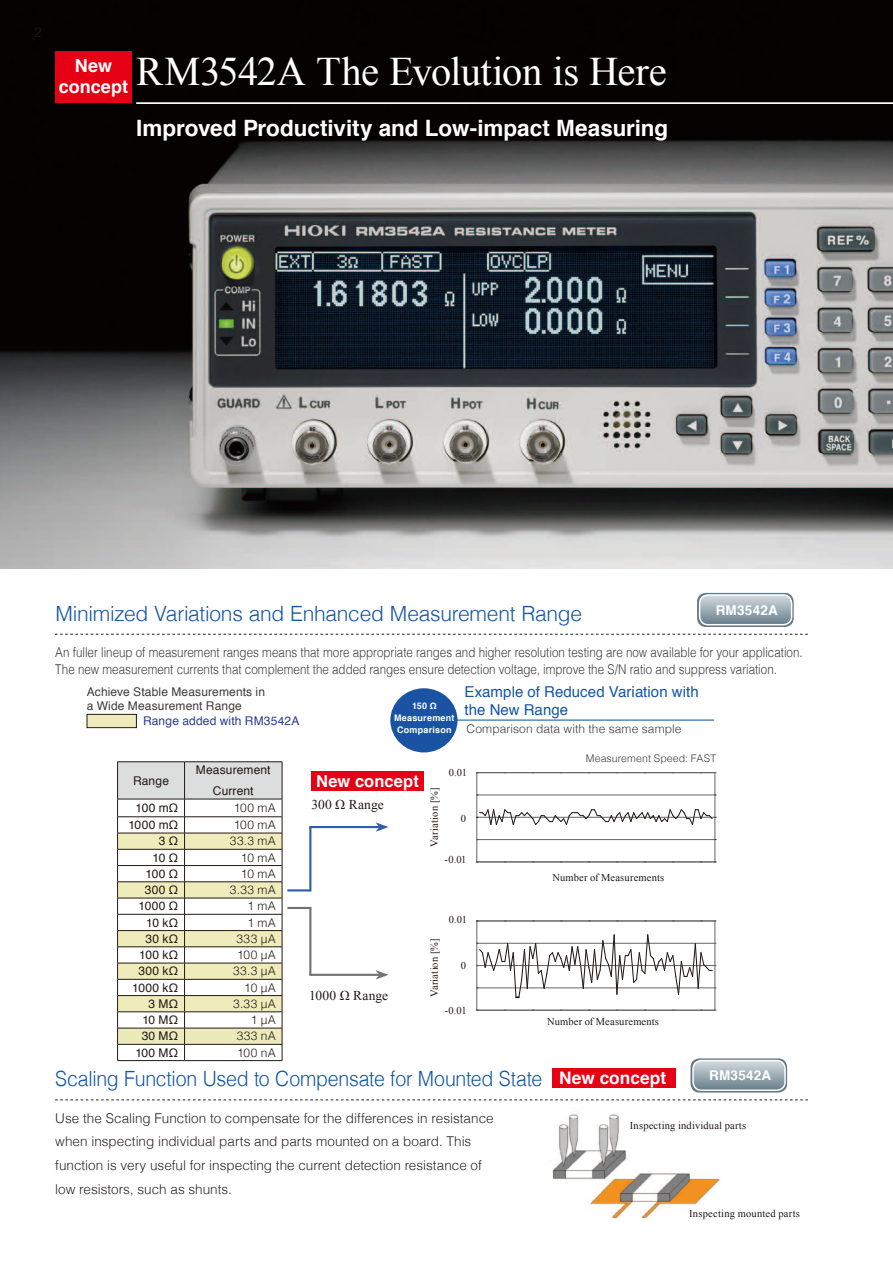
<style>
.page{position:relative;width:893px;height:1263px;background:#fff}
.page>*{position:absolute;margin:0;border:0;box-sizing:border-box;transform-origin:0 0}
.t1{font:40.5px "Times New Roman";letter-spacing:-.015em;color:#fff}
.t2{font:700 22.5px "Helvetica";letter-spacing:-.005em;color:#fff}
.t3{font:300 21px "Helvetica";letter-spacing:-.015em;color:#1456a6}
.t4{font:300 21px "Helvetica";letter-spacing:-.015em;color:#1456a6;scale:.93 1}
.t5{font:700 18px/21px "Helvetica";color:#fff;text-align:center}
.t6{font:700 17.25px "Helvetica";letter-spacing:.005em;color:#fff}
.t7{font:700 16.5px "Helvetica";letter-spacing:.005em;color:#fff}
.t8{font:15px/18px "Helvetica";letter-spacing:.005em;color:#1456a6}
.t9{font:300 13.5px/16.5px "Helvetica";color:#3f3b3a;scale:.86 1}
.t10{font:300 13.5px/23.7px "Helvetica";color:#2d2523}
.t11{font:13.5px "Times New Roman";letter-spacing:.02em;color:#231916}
.t12{font:700 13.5px "Helvetica";letter-spacing:.025em;color:#fff}
.t13{font:300 13.5px "Helvetica";color:#231916}
.t14{font:12px/21px "Helvetica";letter-spacing:.015em;color:#231916;text-align:center}
.t15{font:300 12px "Helvetica";letter-spacing:.025em;color:#231916}
.t16{font:12px/13.5px "Helvetica";letter-spacing:.01em;color:#3f3b3a}
.t17{font:300 12px "Helvetica";letter-spacing:.01em;color:#3f3b3a}
.t18{font:12px "Helvetica";letter-spacing:.015em;color:#2b3d90}
.t19{font:10.5px "Times New Roman";letter-spacing:.015em;color:#231916}
.t20{font:300 10.5px "Helvetica";letter-spacing:.01em;color:#3f3b3a}
.t21{font:700 9px/12px "Helvetica";letter-spacing:.025em;color:#fff;text-align:center}
</style>
<div class="page">
<img style="left:0;top:0;width:893px;height:569px">
<div style="left:55px;top:51px;width:77px;height:51px;background:#e60013"></div>
<svg style="left:55px;top:634px;width:753px;height:1px"></svg>
<svg style="left:697px;top:593px;width:97px;height:34px"></svg>
<svg style="left:700px;top:595px;width:92px;height:30px"></svg>
<div style="left:699px;top:594px;width:93px;height:31px;border:1px solid #fff;border-radius:9px"></div>
<hr style="left:117px;top:761px;width:68px;height:1px;background:#231916">
<hr style="left:185px;top:761px;width:97px;height:1px;background:#231916">
<svg style="left:117px;top:762px;width:166px;height:298px"></svg>
<hr style="left:117px;top:1060px;width:68px;height:1px;background:#231916">
<hr style="left:185px;top:1060px;width:97px;height:1px;background:#231916">
<div style="left:87px;top:714px;width:50px;height:14px;background:#f0ebbb;border:1px solid #231916"></div>
<hr style="left:476px;top:773px;width:1px;height:89px;background:#666565">
<hr style="left:477px;top:839px;width:238px;height:1px;background:#666565">
<hr style="left:477px;top:795px;width:238px;height:1px;background:#666565">
<hr style="left:477px;top:861px;width:238px;height:1px;background:#666565">
<hr style="left:477px;top:772px;width:238px;height:1px;background:#666565">
<hr style="left:714px;top:773px;width:1px;height:89px;background:#666565">
<svg style="left:477px;top:808px;width:239px;height:18px"></svg>
<hr style="left:476px;top:921px;width:1px;height:89px;background:#666565">
<hr style="left:477px;top:1010px;width:238px;height:1px;background:#666565">
<hr style="left:477px;top:920px;width:238px;height:1px;background:#666565">
<hr style="left:714px;top:921px;width:1px;height:89px;background:#666565">
<svg style="left:477px;top:933px;width:239px;height:65px"></svg>
<div style="left:311px;top:771px;width:113px;height:20px;background:#e60013"></div>
<hr style="left:287px;top:889px;width:23px;height:2px;background:#2e5eab">
<hr style="left:309px;top:827px;width:2px;height:64px;background:#2e5eab">
<hr style="left:309px;top:826px;width:70px;height:2px;background:#2e5eab">
<svg style="left:375px;top:822px;width:13px;height:10px"></svg>
<hr style="left:287px;top:907px;width:24px;height:2px;background:#727272">
<hr style="left:309px;top:908px;width:2px;height:67px;background:#727272">
<hr style="left:309px;top:974px;width:70px;height:2px;background:#727272">
<svg style="left:375px;top:970px;width:13px;height:9px"></svg>
<hr style="left:136px;top:102px;width:757px;height:2px;background:#fff">
<svg style="left:55px;top:1099px;width:753px;height:1px"></svg>
<svg style="left:690px;top:1058px;width:97px;height:34px"></svg>
<svg style="left:693px;top:1060px;width:92px;height:30px"></svg>
<div style="left:692px;top:1060px;width:94px;height:31px;border:1px solid #fff;border-radius:9px"></div>
<img style="left:552px;top:1112px;width:168px;height:108px">
<div style="left:390px;top:688px;width:67px;height:64px;background:#1a53a4;border-radius:50%"></div>
<hr style="left:454px;top:719px;width:260px;height:2px;background:#1456a6">
<div style="left:552px;top:1068px;width:123px;height:19px;background:#e60013"></div>
<p class="t13" style="left:34px;top:21px;width:9px">2</p>
<h3 class="t5" style="left:59px;top:56px;width:71px">New concept</h3>
<h1 class="t1" style="left:136px;top:44px;width:532px">RM3542A The Evolution is Here</h1>
<h2 class="t2" style="left:136px;top:110px;width:534px">Improved Productivity and Low-impact Measuring</h2>
<p class="t12" style="left:716px;top:599px;width:64px">RM3542A</p>
<h3 class="t3" style="left:56px;top:595px;width:528px">Minimized Variations and Enhanced Measurement Range</h3>
<p class="t9" style="left:55px;top:643px;width:871px">An fuller lineup of measurement ranges means that more appropriate ranges and higher resolution testing are now available for your application.<br>The new measurement currents that complement the added ranges ensure detection voltage, improve the S/N ratio and suppress variation.</p>
<p class="t16" style="left:87px;top:686px;width:180px">Achieve Stable Measurements in a Wide Measurement Range</p>
<p class="t18" style="left:143px;top:711px;width:158px">Range added with RM3542A</p>
<p class="t14" style="left:133px;top:770px;width:37px">Range</p>
<p class="t14" style="left:196px;top:760px;width:76px">Measurement<br>Current</p>
<p class="t14" style="left:135px;top:798px;width:44px">100 mΩ</p>
<p class="t15" style="left:234px;top:798px;width:43px">100 mA</p>
<p class="t14" style="left:128px;top:815px;width:51px">1000 mΩ</p>
<p class="t15" style="left:234px;top:815px;width:43px">100 mA</p>
<p class="t14" style="left:159px;top:831px;width:21px">3 Ω</p>
<p class="t15" style="left:230px;top:831px;width:47px">33.3 mA</p>
<p class="t14" style="left:153px;top:847px;width:27px">10 Ω</p>
<p class="t15" style="left:241px;top:847px;width:36px">10 mA</p>
<p class="t14" style="left:146px;top:864px;width:34px">100 Ω</p>
<p class="t15" style="left:241px;top:863px;width:36px">10 mA</p>
<p class="t14" style="left:145px;top:880px;width:35px">300 Ω</p>
<p class="t15" style="left:230px;top:880px;width:47px">3.33 mA</p>
<p class="t14" style="left:139px;top:896px;width:41px">1000 Ω</p>
<p class="t15" style="left:247px;top:896px;width:30px">1 mA</p>
<p class="t14" style="left:146px;top:912px;width:33px">10 kΩ</p>
<p class="t15" style="left:247px;top:912px;width:30px">1 mA</p>
<p class="t14" style="left:146px;top:928px;width:34px">30 kΩ</p>
<p class="t15" style="left:237px;top:928px;width:41px">333 µA</p>
<p class="t14" style="left:139px;top:945px;width:40px">100 kΩ</p>
<p class="t15" style="left:237px;top:945px;width:40px">100 µA</p>
<p class="t14" style="left:139px;top:961px;width:41px">300 kΩ</p>
<p class="t15" style="left:233px;top:961px;width:44px">33.3 µA</p>
<p class="t14" style="left:132px;top:977px;width:47px">1000 kΩ</p>
<p class="t15" style="left:244px;top:977px;width:33px">10 µA</p>
<p class="t14" style="left:149px;top:993px;width:31px">3 MΩ</p>
<p class="t15" style="left:233px;top:993px;width:44px">3.33 µA</p>
<p class="t14" style="left:142px;top:1010px;width:37px">10 MΩ</p>
<p class="t15" style="left:251px;top:1010px;width:27px">1 µA</p>
<p class="t14" style="left:142px;top:1026px;width:38px">30 MΩ</p>
<p class="t15" style="left:237px;top:1026px;width:41px">333 nA</p>
<p class="t14" style="left:135px;top:1042px;width:44px">100 MΩ</p>
<p class="t15" style="left:237px;top:1042px;width:40px">100 nA</p>
<p class="t21" style="left:394px;top:700px;width:62px">150 Ω<br>Measurement<br>Comparison</p>
<p class="t8" style="left:465px;top:683px;width:236px">Example of Reduced Variation with the New Range</p>
<p class="t17" style="left:467px;top:719px;width:216px">Comparison data with the same sample</p>
<p class="t20" style="left:586px;top:749px;width:132px">Measurement Speed: FAST</p>
<p class="t7" style="left:316px;top:767px;width:104px">New concept</p>
<p class="t11" style="left:311px;top:795px;width:74px">300 Ω Range</p>
<p class="t19" style="left:427px;top:846px;width:60px;rotate:-90deg">Variation [%]</p>
<p class="t19" style="left:449px;top:765px;width:19px">0.01</p>
<p class="t19" style="left:461px;top:811px;width:7px">0</p>
<p class="t11" style="left:309px;top:986px;width:80px">1000 Ω Range</p>
<p class="t19" style="left:445px;top:852px;width:23px">-0.01</p>
<p class="t19" style="left:427px;top:997px;width:60px;rotate:-90deg">Variation [%]</p>
<p class="t19" style="left:449px;top:912px;width:19px">0.01</p>
<p class="t19" style="left:461px;top:958px;width:7px">0</p>
<p class="t19" style="left:445px;top:1004px;width:23px">-0.01</p>
<p class="t19" style="left:552px;top:871px;width:113px">Number of Measurements</p>
<p class="t19" style="left:547px;top:1015px;width:113px">Number of Measurements</p>
<h3 class="t4" style="left:55px;top:1061px;width:525px">Scaling Function Used to Compensate for Mounted State</h3>
<p class="t10" style="left:55px;top:1105px;width:440px">Use the Scaling Function to compensate for the differences in resistance when inspecting individual parts and parts mounted on a board. This function is very useful for inspecting the current detection resistance of low resistors, such as shunts.</p>
<p class="t6" style="left:559px;top:1064px;width:109px">New concept</p>
<p class="t12" style="left:709px;top:1065px;width:64px">RM3542A</p>
<p class="t19" style="left:630px;top:1118px;width:118px">Inspecting individual parts</p>
<p class="t19" style="left:689px;top:1207px;width:112px">Inspecting mounted parts</p>
</div>
